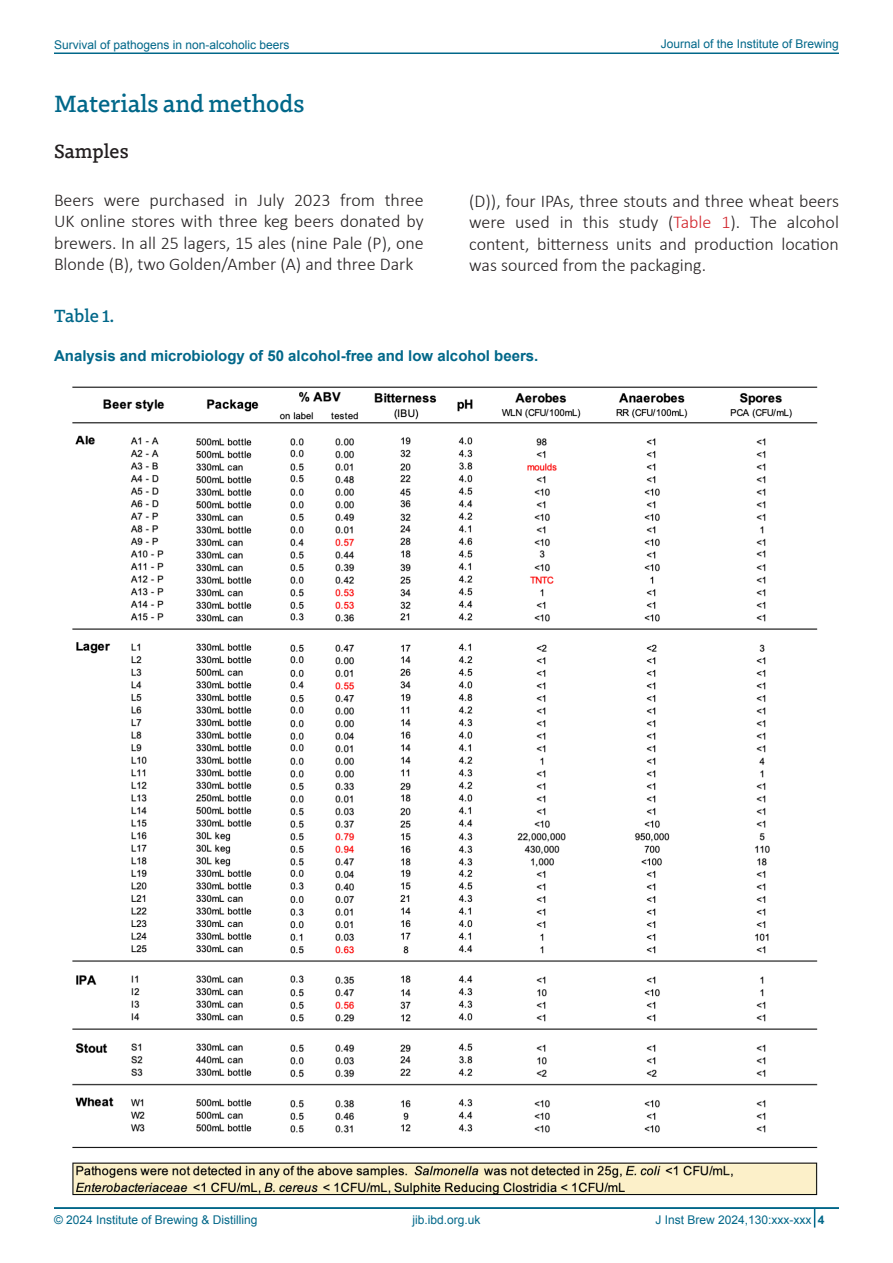
<style>
.page{position:relative;width:893px;height:1263px;background:#fff}
.page>*{position:absolute;margin:0;border:0;box-sizing:border-box;transform-origin:0 0}
.t1{font:500 24px "Dovetail MVB";color:#016789}
.t2{font:500 19.5px "Dovetail MVB";color:#231f20}
.t3{font:300 18px/21.6px "Calibri";color:#231f20;text-align:justify}
.t4{font:500 18px "Dovetail MVB";color:#016789}
.t5{font:700 15px "Arial";color:#016789}
.t6{font:12px "Arial";color:#016789}
.t7{font:700 12px "Arial";color:#016789}
.s1{color:#d1232a}
</style>
<div class="page">
<hr style="left:54px;top:53px;width:785px;height:1px;background:#016789">
<hr style="left:54px;top:1207px;width:785px;height:2px;background:#016789">
<svg style="left:814px;top:1209px;width:1px;height:18px"></svg>
<img style="left:72px;top:387px;width:746px;height:809px">
<p class="t6" style="left:54px;top:37px;width:237px">Survival of pathogens in non-alcoholic beers</p>
<p class="t6" style="left:661px;top:36px;width:180px">Journal of the Institute of Brewing</p>
<p class="t1" style="left:54px;top:86px;width:252px">Materials and methods</p>
<p class="t2" style="left:54px;top:137px;width:76px">Samples</p>
<p class="t3" style="left:54px;top:188px;width:371px">Beers were purchased in July 2023 from three UK online stores with three keg beers donated by brewers. In all 25 lagers, 15 ales (nine Pale (P), one Blonde (B), two Golden/Amber (A) and three Dark</p>
<p class="t3" style="left:469px;top:189px;width:371px">(D)), four IPAs, three stouts and three wheat beers were used in this study (<span class="s1">Table 1</span>). The alcohol content, bitterness units and production location was sourced from the packaging.</p>
<p class="t4" style="left:54px;top:302px;width:62px">Table 1.</p>
<p class="t5" style="left:54px;top:346px;width:486px">Analysis and microbiology of 50 alcohol-free and low alcohol beers.</p>
<p class="t6" style="left:54px;top:1212px;width:205px">© 2024 Institute of Brewing &amp; Distilling</p>
<p class="t6" style="left:412px;top:1212px;width:70px">jib.ibd.org.uk</p>
<p class="t6" style="left:655px;top:1212px;width:158px">J Inst Brew 2024,130:xxx-xxx</p>
<p class="t7" style="left:818px;top:1212px;width:8px">4</p>
</div>
